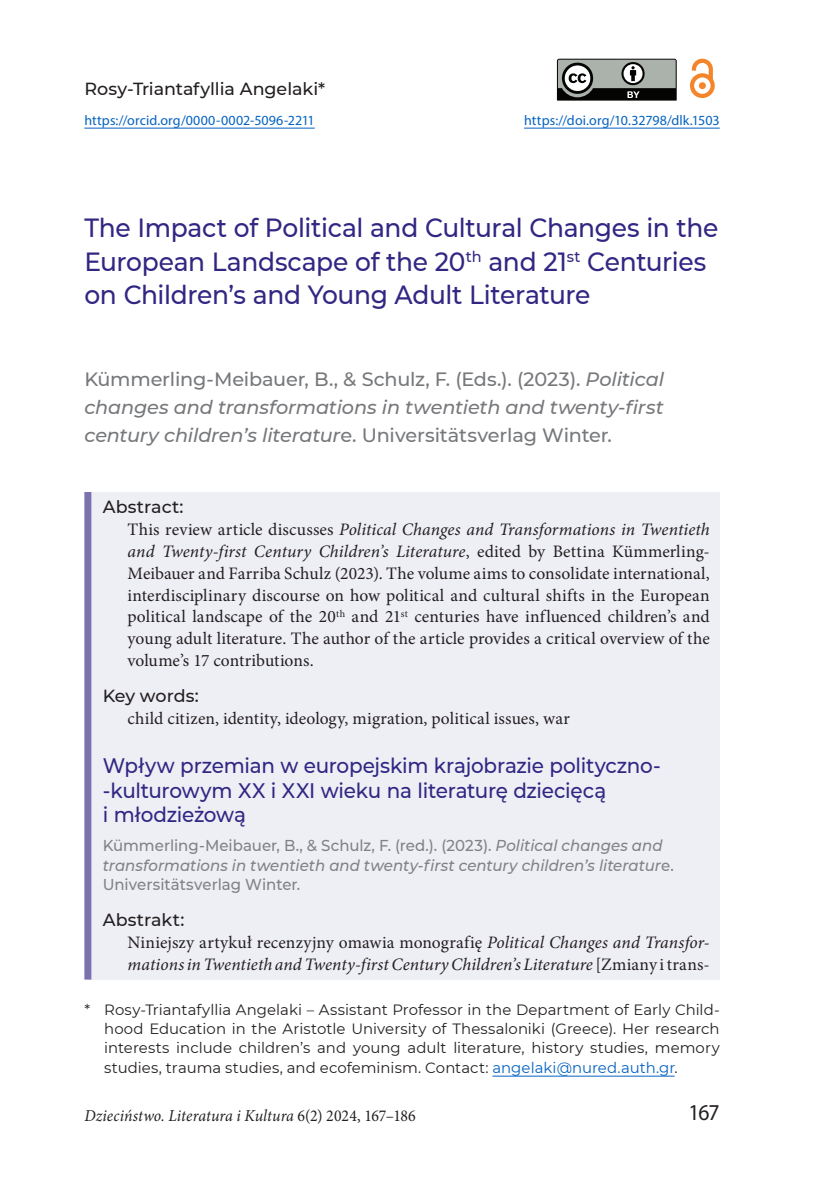
<style>
.page{position:relative;width:819px;height:1181px;background:#fff}
.page>*{position:absolute;margin:0;border:0;box-sizing:border-box;transform-origin:0 0}
.tyt1_1{font:500 26.25px/33.2px "Montserrat";letter-spacing:-.015em;color:#312783;scale:.95 1}
.t1{font:22.75px "Myriad Pro";color:#231f20;scale:.95 1}
.tyt_ang{font:500 21px "Montserrat";letter-spacing:-.01em;color:#312783;scale:.95 1}
.tyt1_podtytul{font:italic 500 19.25px/28px "Montserrat";letter-spacing:-.01em;color:#76787b;text-align:justify}
.abstrakt_ang{font:17.5px/21.9px "Minion Pro";letter-spacing:.005em;color:#231f20;text-align:justify}
.abstrakt{font:italic 17.5px/21.9px "Minion Pro";letter-spacing:.005em;color:#231f20}
.abstrakt_slowa_ang{font:17.5px "Minion Pro";letter-spacing:.015em;color:#231f20}
.tyt1_autor{font:500 17.5px "Montserrat";color:#231f20}
.tyt_abstrakt{font:500 17.5px "Montserrat";color:#231f20}
.pagina_dol{font:italic 16.62px "Minion Pro";letter-spacing:.005em;color:#231f20;scale:.95 1}
.tyt_ang_podtytul{font:italic 500 15.75px/19.2px "Montserrat";color:#808285;scale:.95 1}
.nota_autor{font:14.88px/19.2px "Montserrat";letter-spacing:.005em;color:#231f20;text-align:justify}
.tyt1_afil{font:14px "Myriad Pro";letter-spacing:.005em;color:#0563c1}
.s1{font-style:normal}
.s2{font-style:italic}
.s3{color:#0563c1}
</style>
<div class="page">
<svg style="left:557px;top:59px;width:120px;height:42px;background:#767b77"></svg>
<svg style="left:689px;top:59px;width:25px;height:39px"></svg>
<hr style="left:84px;top:128px;width:231px;height:1px;background:#0563c1">
<hr style="left:524px;top:128px;width:195px;height:1px;background:#0563c1">
<div style="left:88px;top:492px;width:631px;height:487px;background:#eeeef5"></div>
<div style="left:84px;top:492px;width:7px;height:487px;background:#7972af"></div>
<hr style="left:492px;top:1075px;width:182px;height:1px;background:#0563c1">
<p class="tyt1_autor" style="left:84px;top:77px;width:242px">Rosy-Triantafyllia Angelaki*</p>
<p class="tyt1_afil" style="left:84px;top:111px;width:232px">https://orcid.org/0000-0002-5096-2211</p>
<p class="tyt1_afil" style="left:524px;top:111px;width:197px">https://doi.org/10.32798/dlk.1503</p>
<p class="tyt1_1" style="left:84px;top:210px;width:669px">The Impact of Political and Cultural Changes in the<br>European Landscape of the 20<sup>th</sup> and 21<sup>st</sup> Centuries on Children’s and Young Adult Literature</p>
<p class="tyt1_podtytul" style="left:84px;top:365px;width:581px"><span class="s1">Kümmerling-Meibauer, B., &amp; Schulz, F. (Eds.). (2023).</span> Political changes and transformations in twentieth and twenty-first century children’s literatur<span class="s1">e. Universitätsverlag Winter.</span></p>
<p class="tyt_abstrakt" style="left:103px;top:494px;width:82px">Abstract:</p>
<p class="abstrakt_ang" style="left:128px;top:518px;width:583px">This review article discusses <span class="s2">Political Changes and Transformations in Twentieth and Twenty-first Century Children’s Literature</span>, edited by Bettina Kümmerling-Meibauer and Farriba Schulz (2023). The volume aims to consolidate international, interdisciplinary discourse on how political and cultural shifts in the European political landscape of the 20<sup>th</sup> and 21<sup>st</sup> centuries have influenced children’s and young adult literature. The author of the article provides a critical overview of the volume’s 17 contributions.</p>
<p class="tyt_abstrakt" style="left:103px;top:683px;width:97px">Key words:</p>
<p class="abstrakt_slowa_ang" style="left:128px;top:706px;width:444px">child citizen, identity, ideology, migration, political issues, war</p>
<p class="tyt_ang" style="left:103px;top:751px;width:586px">Wpływ przemian w europejskim krajobrazie polityczno-</p>
<p class="tyt_ang" style="left:110px;top:775px;width:523px">kulturowym XX i XXI wieku na literaturę dziecięcą</p>
<p class="tyt_ang" style="left:103px;top:800px;width:152px">i młodzieżową</p>
<p class="tyt_ang_podtytul" style="left:103px;top:835px;width:602px"><span class="s1">Kümmerling-Meibauer, B., &amp; Schulz, F. (red.). (2023).</span> Political changes and transformations in twentieth and twenty-first century children’s literatur<span class="s1">e.<br>Universitätsverlag Winter.</span></p>
<p class="tyt_abstrakt" style="left:103px;top:907px;width:83px">Abstrakt:</p>
<p class="abstrakt" style="left:128px;top:931px;width:583px"><span class="s1">Niniejszy artykuł recenzyjny omawia monografię</span> Political Changes and Transfor&shy;mations in Twentieth and Twenty-first Century Children’s Literature <span class="s1">[Zmiany i trans-</span></p>
<p class="nota_autor" style="left:104px;top:999px;width:617px;text-indent:-20px">* Rosy-Triantafyllia Angelaki – Assistant Professor in the Department of Early Child&shy;hood Education in the Aristotle University of Thessaloniki (Greece). Her research interests include children’s and young adult literature, history studies, memory studies, trauma studies, and ecofeminism. Contact: <span class="s3">angelaki@nured.auth.gr</span>.</p>
<p class="pagina_dol" style="left:84px;top:1104px;width:350px">Dzieciństwo. Literatura i Kultura <span class="s1">6(2) 2024, 167–186</span></p>
<h2 class="t1" style="left:688px;top:1098px;width:34px">167</h2>
</div>
